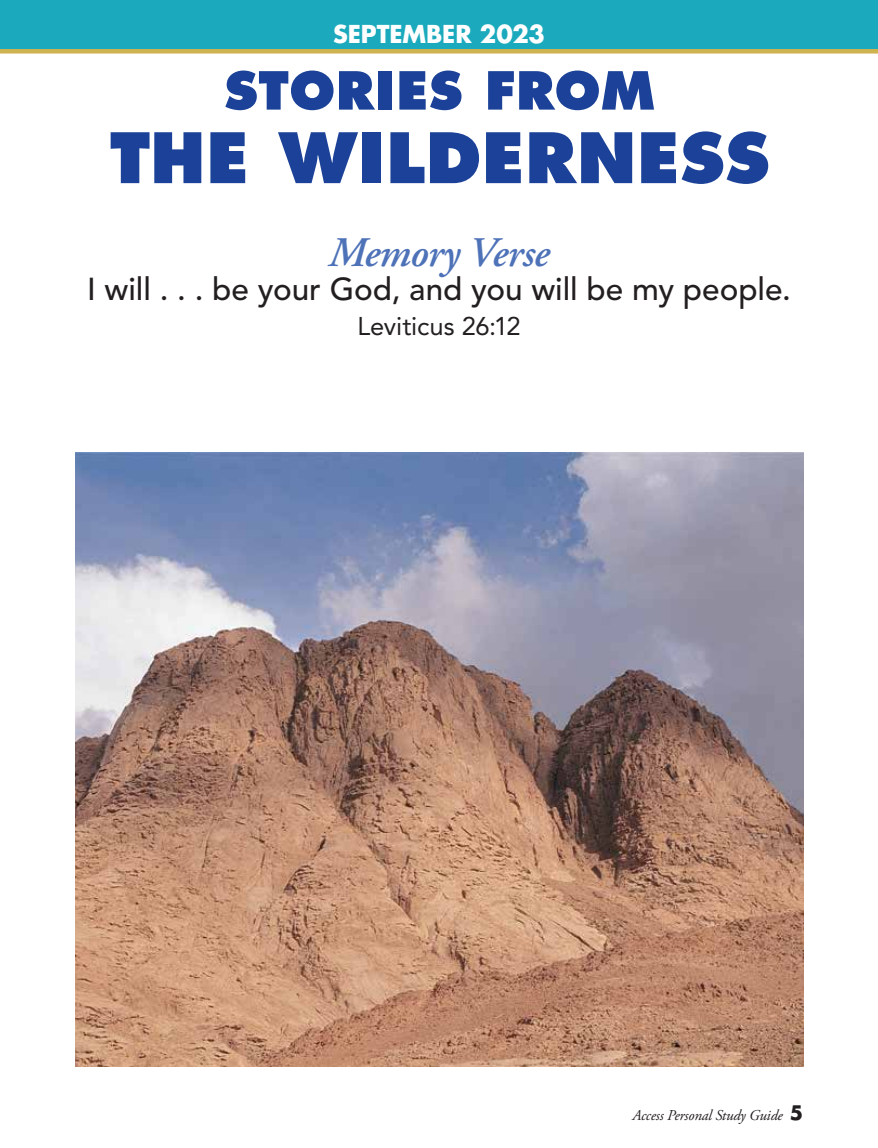
<style>
.page{position:relative;width:878px;height:1148px;background:#fff}
.page>*{position:absolute;margin:0;border:0;box-sizing:border-box;transform-origin:0 0}
.t1{font:800 67.5px "Futura Std";letter-spacing:.01em;color:#1b4298}
.t2{font:800 51px "Futura Std";letter-spacing:.01em;color:#1b4298}
.t3{font:italic 600 42px "Adobe Garamond Pro";letter-spacing:-.02em;color:#4e72b8}
.t4{font:500 31.5px "Avenir LT Std";color:#231f20}
.t5{font:25.5px "Avenir LT Std";letter-spacing:-.005em;color:#231f20}
.t6{font:700 24px "Futura Std";letter-spacing:-.005em;color:#fff}
.t7{font:italic 15px "Adobe Garamond Pro";letter-spacing:-.01em;color:#231f20}
.s1{font-family:"Futura Std";font-weight:700;font-style:normal;font-size:19.5px}
</style>
<div class="page">
<img style="left:75px;top:453px;width:728px;height:613px">
<div style="left:0;top:0;width:878px;height:51px;background:#1baabd"></div>
<div style="left:0;top:49px;width:878px;height:5px;background:#cfb350"></div>
<p class="t6" style="left:333px;top:18px;width:213px">SEPTEMBER 2023</p>
<h2 class="t2" style="left:224px;top:58px;width:433px">STORIES FROM</h2>
<h1 class="t1" style="left:110px;top:115px;width:661px">THE WILDERNESS</h1>
<h3 class="t3" style="left:329px;top:228px;width:222px">Memory Verse</h3>
<p class="t4" style="left:87px;top:271px;width:705px">I will . . . be your God, and you will be my people.</p>
<p class="t5" style="left:357px;top:311px;width:165px">Leviticus 26:12</p>
<p class="t7" style="left:632px;top:1105px;width:172px">Access Personal Study Guide <span class="s1">5</span></p>
</div>
